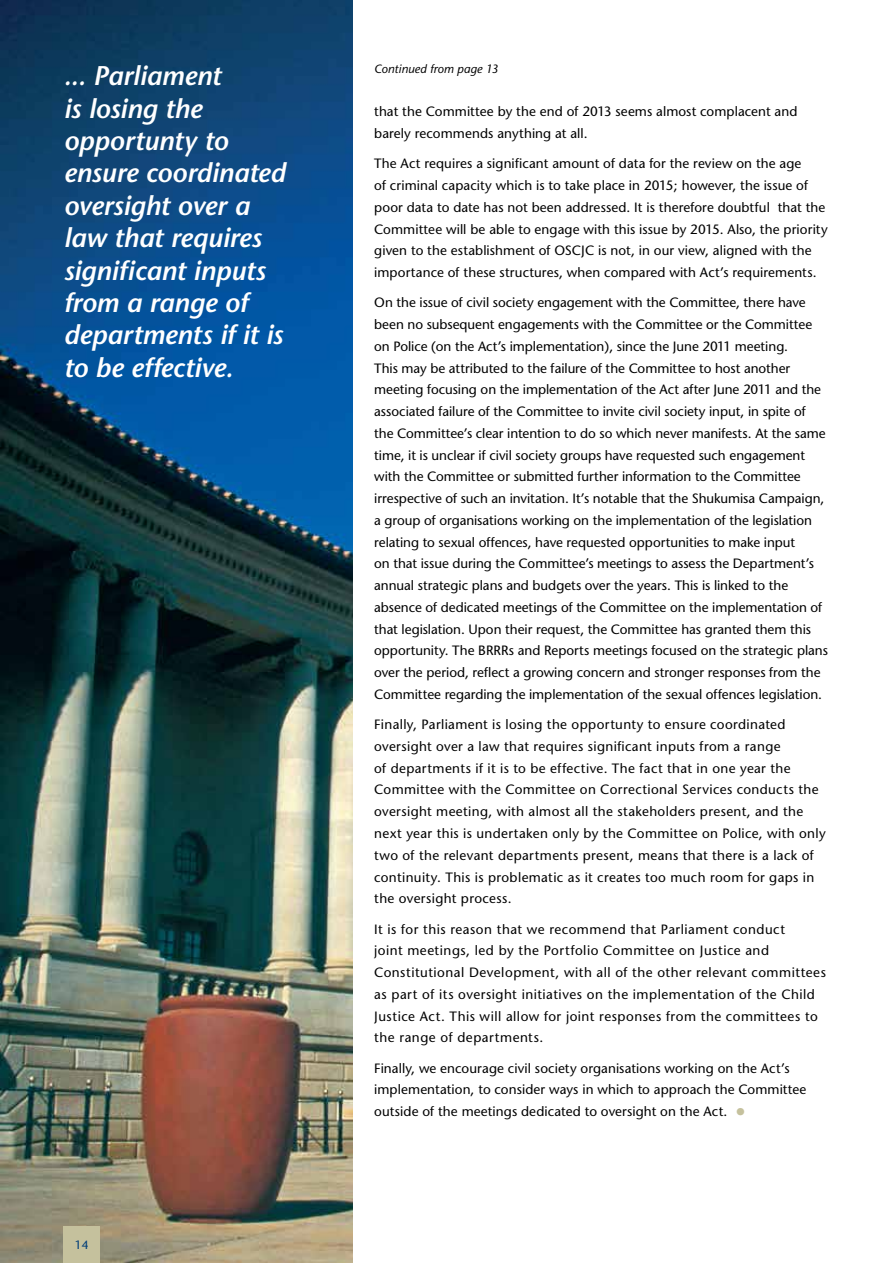
<style>
.page{position:relative;width:893px;height:1263px;background:#fff}
.page>*{position:absolute;margin:0;border:0;box-sizing:border-box;transform-origin:0 0}
.t1{font:italic 600 27px/32.4px "Stone Sans";letter-spacing:-.005em;color:#fff}
.t2{font:13.5px/21.8px "Stone Sans";letter-spacing:.005em;color:#000}
.t3{font:13.5px/21.8px "Stone Sans";letter-spacing:.025em;color:#000}
.t4{font:13.5px/21.8px "Stone Sans";letter-spacing:.035em;color:#000}
.t5{font:italic 12px "Stone Sans";letter-spacing:.005em;color:#000}
.t6{font:12px "Stone Sans";color:#003d79}
.s1{font-weight:700;font-size:21px;color:#c5c19d}
</style>
<div class="page">
<img style="left:0;top:0;width:353px;height:1263px">
<div style="left:64px;top:1227px;width:36px;height:36px;background:#c5c19d"></div>
<h1 class="t1" style="left:64px;top:59px;width:223px">... Parliament<br>is losing the opportunty to ensure coordinated oversight over a law that requires significant inputs from a range of departments if it is to be effective.</h1>
<p class="t6" style="left:75px;top:1238px;width:15px">14</p>
<p class="t5" style="left:374px;top:61px;width:126px">Continued from page 13</p>
<p class="t2" style="left:374px;top:101px;width:425px">that the Committee by the end of 2013 seems almost complacent and barely recommends anything at all.</p>
<p class="t2" style="left:374px;top:153px;width:455px">The Act requires a significant amount of data for the review on the age<br>of criminal capacity which is to take place in 2015; however, the issue of poor data to date has not been addressed. It is therefore doubtful that the Committee will be able to engage with this issue by 2015. Also, the priority given to the establishment of OSCJC is not, in our view, aligned with the importance of these structures, when compared with Act’s requirements.</p>
<p class="t2" style="left:374px;top:292px;width:455px">On the issue of civil society engagement with the Committee, there have been no subsequent engagements with the Committee or the Committee on Police (on the Act’s implementation), since the June 2011 meeting.<br>This may be attributed to the failure of the Committee to host another meeting focusing on the implementation of the Act after June 2011 and the associated failure of the Committee to invite civil society input, in spite of the Committee’s clear intention to do so which never manifests. At the same time, it is unclear if civil society groups have requested such engagement with the Committee or submitted further information to the Committee irrespective of such an invitation. It’s notable that the Shukumisa Campaign, a group of organisations working on the implementation of the legislation relating to sexual offences, have requested opportunities to make input<br>on that issue during the Committee’s meetings to assess the Department’s annual strategic plans and budgets over the years. This is linked to the absence of dedicated meetings of the Committee on the implementation of that legislation. Upon their request, the Committee has granted them this opportunity. The BRRRs and Reports meetings focused on the strategic plans over the period, reflect a growing concern and stronger responses from the Committee regarding the implementation of the sexual offences legislation.</p>
<p class="t3" style="left:374px;top:714px;width:453px">Finally, Parliament is losing the opportunty to ensure coordinated oversight over a law that requires significant inputs from a range<br>of departments if it is to be effective. The fact that in one year the Committee with the Committee on Correctional Services conducts the oversight meeting, with almost all the stakeholders present, and the next year this is undertaken only by the Committee on Police, with only two of the relevant departments present, means that there is a lack of continuity. This is problematic as it creates too much room for gaps in the oversight process.</p>
<p class="t4" style="left:374px;top:918px;width:453px">It is for this reason that we recommend that Parliament conduct<br>joint meetings, led by the Portfolio Committee on Justice and Constitutional Development, with all of the other relevant committees as part of its oversight initiatives on the implementation of the Child Justice Act. This will allow for joint responses from the committees to the range of departments.</p>
<p class="t2" style="left:374px;top:1057px;width:434px">Finally, we encourage civil society organisations working on the Act’s implementation, to consider ways in which to approach the Committee outside of the meetings dedicated to oversight on the Act. <span class="s1">•</span></p>
</div>
